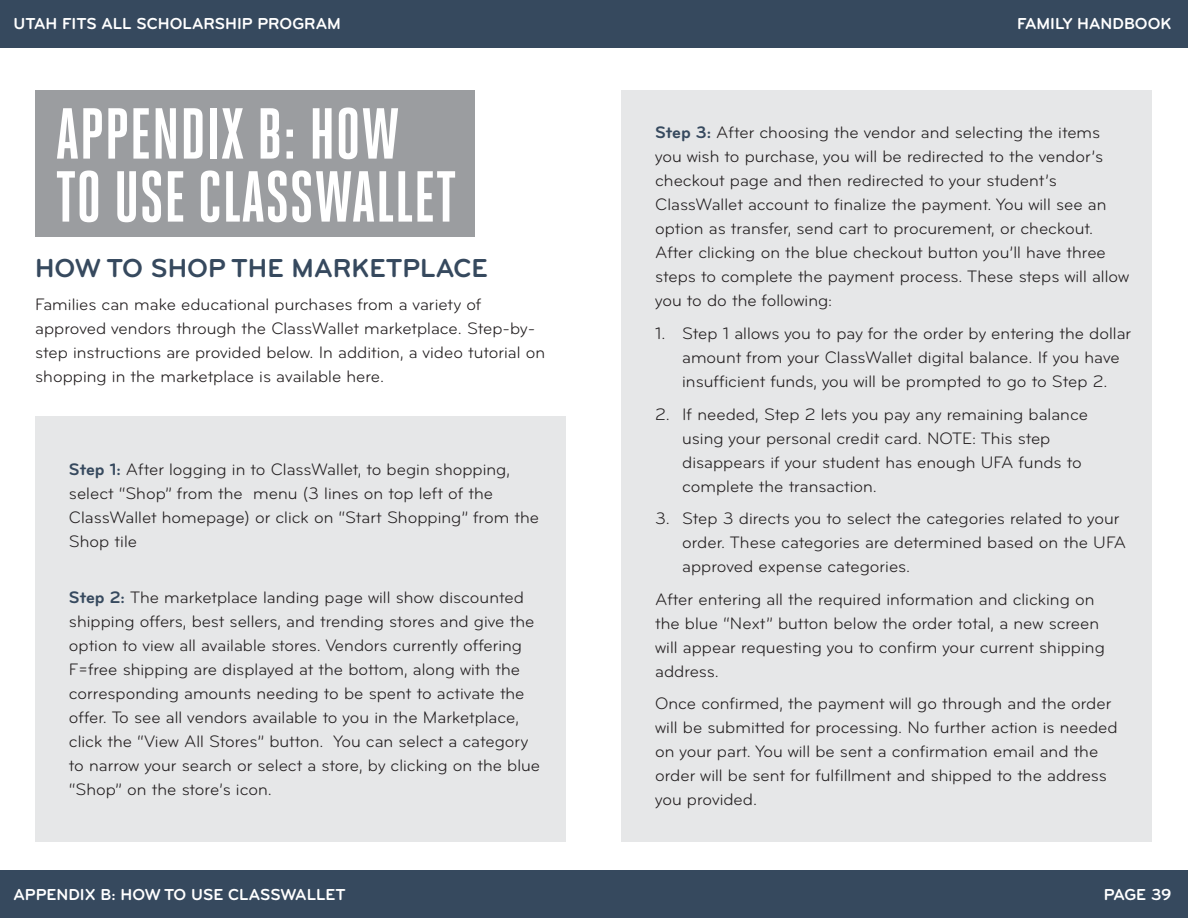
<style>
.page{position:relative;width:1188px;height:918px;background:#fff}
.page>*{position:absolute;margin:0;border:0;box-sizing:border-box;transform-origin:0 0}
.t1{font:700 72px/63px "Heroic Condensed";color:#fff}
.t2{font:700 27px "Bryant";color:#36495e}
.t3{font:17.25px/24px "Bryant";color:#231f20}
.t4{font:700 16.5px "Bryant";color:#fff}
.s1{font-weight:700;color:#36495e}
</style>
<div class="page">
<div style="left:0;top:0;width:1188px;height:48px;background:#36495e"></div>
<div style="left:0;top:870px;width:1188px;height:48px;background:#36495e"></div>
<div style="left:35px;top:90px;width:440px;height:147px;background:#9b9da0"></div>
<div style="left:35px;top:416px;width:531px;height:425px;background:#e6e7e8"></div>
<div style="left:621px;top:90px;width:531px;height:751px;background:#e6e7e8"></div>
<p class="t4" style="left:13px;top:13px;width:329px">UTAH FITS ALL SCHOLARSHIP PROGRAM</p>
<p class="t4" style="left:1017px;top:13px;width:156px">FAMILY HANDBOOK</p>
<h1 class="t1" style="left:55px;top:102px;width:403px">APPENDIX B: HOW<br>TO USE CLASSWALLET</h1>
<h2 class="t2" style="left:35px;top:252px;width:454px">HOW TO SHOP THE MARKETPLACE</h2>
<p class="t3" style="left:35px;top:293px;width:512px">Families can make educational purchases from a variety of approved vendors through the ClassWallet marketplace. Step-by&shy;step instructions are provided below. In addition, a video tutorial on shopping in the marketplace is available here.</p>
<p class="t3" style="left:69px;top:457px;width:472px"><span class="s1">Step 1:</span> After logging in to ClassWallet, to begin shopping, select “Shop” from the menu (3 lines on top left of the ClassWallet homepage) or click on “Start Shopping” from the Shop tile</p>
<p class="t3" style="left:69px;top:586px;width:473px"><span class="s1">Step 2:</span> The marketplace landing page will show discounted shipping offers, best sellers, and trending stores and give the option to view all available stores. Vendors currently offering F=free shipping are displayed at the bottom, along with the corresponding amounts needing to be spent to activate the offer. To see all vendors available to you in the Marketplace, click the “View All Stores” button. You can select a category to narrow your search or select a store, by clicking on the blue “Shop” on the store’s icon.</p>
<p class="t4" style="left:14px;top:884px;width:334px">APPENDIX B: HOW TO USE CLASSWALLET</p>
<p class="t3" style="left:655px;top:121px;width:475px"><span class="s1">Step 3:</span> After choosing the vendor and selecting the items you wish to purchase, you will be redirected to the vendor’s checkout page and then redirected to your student’s ClassWallet account to finalize the payment. You will see an option as transfer, send cart to procurement, or checkout.<br>After clicking on the blue checkout button you’ll have three steps to complete the payment process. These steps will allow you to do the following:</p>
<p class="t3" style="left:682px;top:321px;width:451px;text-indent:-27px">1. Step 1 allows you to pay for the order by entering the dollar amount from your ClassWallet digital balance. If you have insufficient funds, you will be prompted to go to Step 2.</p>
<p class="t3" style="left:682px;top:402px;width:407px;text-indent:-27px">2. If needed, Step 2 lets you pay any remaining balance using your personal credit card. NOTE: This step disappears if your student has enough UFA funds to complete the transaction.</p>
<p class="t3" style="left:682px;top:507px;width:445px;text-indent:-27px">3. Step 3 directs you to select the categories related to your order. These categories are determined based on the UFA approved expense categories.</p>
<p class="t3" style="left:655px;top:587px;width:451px">After entering all the required information and clicking on the blue “Next” button below the order total, a new screen will appear requesting you to confirm your current shipping address.</p>
<p class="t3" style="left:655px;top:692px;width:464px">Once confirmed, the payment will go through and the order will be submitted for processing. No further action is needed on your part. You will be sent a confirmation email and the order will be sent for fulfillment and shipped to the address you provided.</p>
<p class="t4" style="left:1104px;top:884px;width:69px">PAGE 39</p>
</div>
